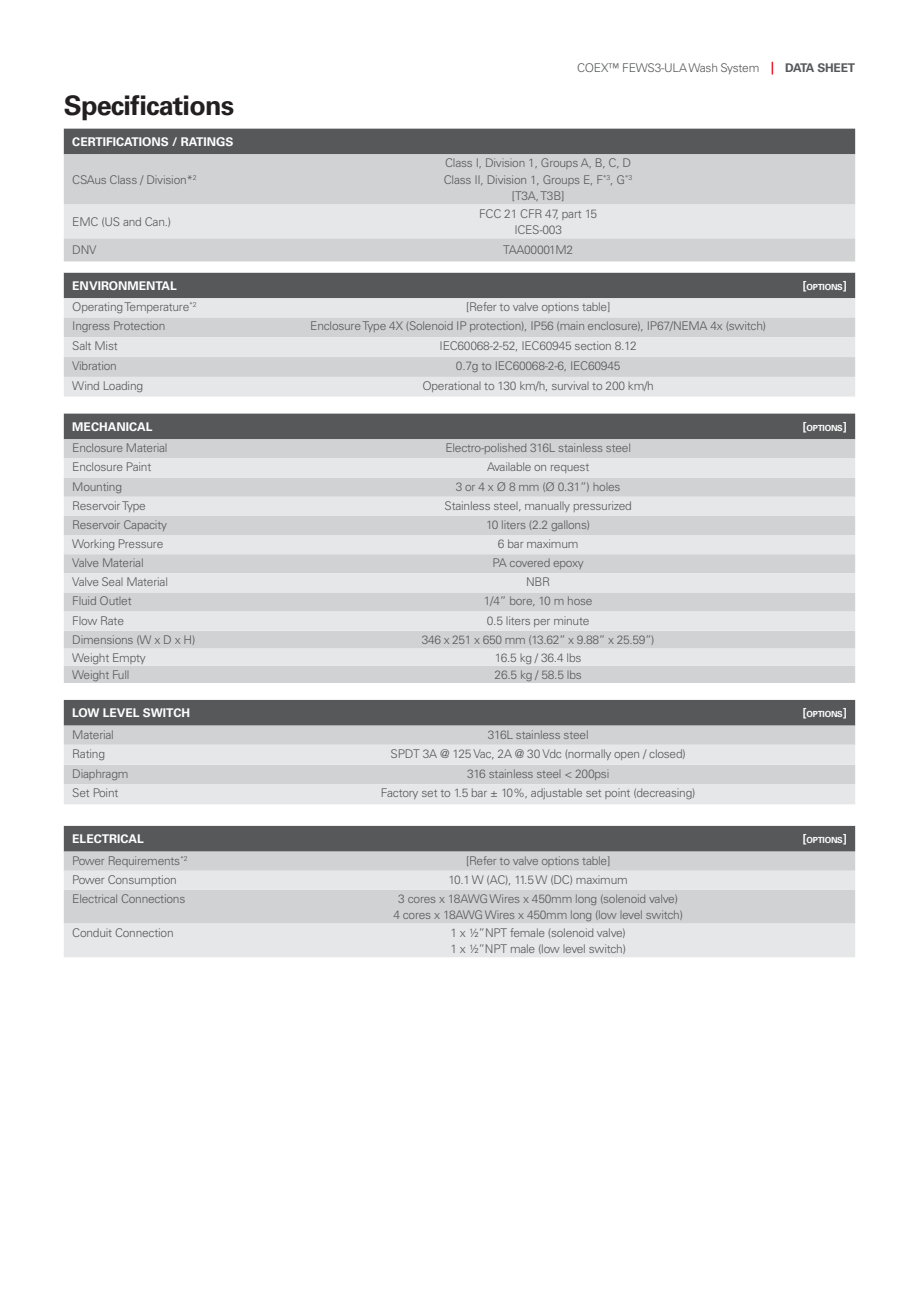
<style>
.page{position:relative;width:919px;height:1289px;background:#fff}
.page>*{position:absolute;margin:0;border:0;box-sizing:border-box;transform-origin:0 0}
.t1{font:700 27px "Univers LT Pro 65";letter-spacing:-.03em;color:#231f20}
.SYN_table_text{font:300 12px/16.5px "Univers LT Pro 45";letter-spacing:-.02em;color:#57585a}
.Table_Header{font:700 12px "Univers LT Pro 65";color:#fff}
.t2{font:700 12px "Univers LT Pro 65";letter-spacing:-.02em;color:#57585a}
.Table_Header-2{font:700 8.4px "Univers LT Pro 65";letter-spacing:-.03em;color:#fff}
.SYN_table_text-2{font:700 8.4px "Univers LT Pro 65";letter-spacing:-.03em;color:#fff}
.s1{font-size:12px}
</style>
<div class="page">
<svg style="left:771px;top:62px;width:2px;height:13px"></svg>
<div style="left:64px;top:129px;width:791px;height:25px;background:#57585a"></div>
<div style="left:64px;top:154px;width:791px;height:50px;background:#d1d2d4"></div>
<svg style="left:64px;top:204px;width:791px;height:58px;background:#dddee0"></svg>
<svg style="left:64px;top:272px;width:791px;height:125px;background:#c2c3c5"></svg>
<div style="left:64px;top:413px;width:791px;height:26px;background:#57585a"></div>
<div style="left:64px;top:439px;width:791px;height:244px;background:#d1d2d4"></div>
<svg style="left:64px;top:458px;width:791px;height:208px;background:#dcdddf"></svg>
<svg style="left:64px;top:700px;width:791px;height:44px;background:#8a8b8d"></svg>
<svg style="left:64px;top:744px;width:791px;height:60px;background:#dfe0e2"></svg>
<div style="left:64px;top:825px;width:791px;height:26px;background:#57585a"></div>
<div style="left:64px;top:851px;width:791px;height:19px;background:#d1d2d4"></div>
<svg style="left:64px;top:870px;width:791px;height:87px;background:#dddee0"></svg>
<p class="t1" style="left:64px;top:89px;width:172px">Specifications</p>
<p class="Table_Header" style="left:72px;top:134px;width:163px">CERTIFICATIONS / RATINGS</p>
<p class="SYN_table_text" style="left:72px;top:171px;width:126px">CSAus Class / Division*<sup>2</sup></p>
<p class="SYN_table_text" style="left:577px;top:60px;width:184px">COEX™ FEWS3-ULA Wash System</p>
<p class="t2" style="left:785px;top:61px;width:72px">DATA SHEET</p>
<p class="SYN_table_text" style="left:444px;top:155px;width:190px">Class I, Division 1, Groups A, B, C, D<br>Class II, Division 1, Groups E, F<sup>*3</sup>, G<sup>*3</sup></p>
<p class="SYN_table_text" style="left:512px;top:188px;width:54px">[T3A, T3B]</p>
<p class="SYN_table_text" style="left:72px;top:213px;width:100px">EMC (US and Can.)</p>
<p class="SYN_table_text" style="left:479px;top:205px;width:119px;text-align:center">FCC 21 CFR 47, part 15<br>ICES-003</p>
<p class="SYN_table_text" style="left:72px;top:242px;width:26px">DNV</p>
<p class="SYN_table_text" style="left:503px;top:242px;width:72px">TAA00001M2</p>
<p class="Table_Header" style="left:72px;top:278px;width:106px">ENVIRONMENTAL</p>
<p class="Table_Header-2" style="left:802px;top:282px;width:45px"><span class="s1">[</span>OPTIONS<span class="s1">]</span></p>
<p class="SYN_table_text" style="left:72px;top:299px;width:126px">Operating Temperature<sup>*2</sup></p>
<p class="SYN_table_text" style="left:466px;top:299px;width:146px">[Refer to valve options table]</p>
<p class="SYN_table_text" style="left:72px;top:318px;width:95px">Ingress Protection</p>
<p class="SYN_table_text" style="left:310px;top:318px;width:457px">Enclosure Type 4X (Solenoid IP protection), IP56 (main enclosure), IP67/NEMA 4x (switch)</p>
<p class="SYN_table_text" style="left:72px;top:337px;width:47px">Salt Mist</p>
<p class="SYN_table_text" style="left:439px;top:337px;width:199px">IEC60068-2-52, IEC60945 section 8.12</p>
<p class="SYN_table_text" style="left:72px;top:357px;width:46px">Vibration</p>
<p class="SYN_table_text" style="left:456px;top:357px;width:166px">0.7g to IEC60068-2-6, IEC60945</p>
<p class="SYN_table_text" style="left:72px;top:377px;width:72px">Wind Loading</p>
<p class="SYN_table_text" style="left:422px;top:377px;width:233px">Operational to 130 km/h, survival to 200 km/h</p>
<p class="Table_Header" style="left:72px;top:419px;width:82px">MECHANICAL</p>
<p class="Table_Header-2" style="left:802px;top:423px;width:45px"><span class="s1">[</span>OPTIONS<span class="s1">]</span></p>
<p class="SYN_table_text" style="left:72px;top:440px;width:97px">Enclosure Material</p>
<p class="SYN_table_text" style="left:445px;top:440px;width:187px">Electro-polished 316L stainless steel</p>
<p class="SYN_table_text" style="left:72px;top:459px;width:80px">Enclosure Paint</p>
<p class="SYN_table_text" style="left:487px;top:459px;width:104px">Available on request</p>
<p class="SYN_table_text" style="left:72px;top:478px;width:51px">Mounting</p>
<p class="SYN_table_text" style="left:456px;top:478px;width:166px">3 or 4 x Ø 8 mm (Ø 0.31”) holes</p>
<p class="SYN_table_text" style="left:72px;top:497px;width:75px">Reservoir Type</p>
<p class="SYN_table_text" style="left:444px;top:497px;width:189px">Stainless steel, manually pressurized</p>
<p class="SYN_table_text" style="left:72px;top:516px;width:96px">Reservoir Capacity</p>
<p class="SYN_table_text" style="left:486px;top:516px;width:105px">10 liters (2.2 gallons)</p>
<p class="SYN_table_text" style="left:72px;top:535px;width:93px">Working Pressure</p>
<p class="SYN_table_text" style="left:498px;top:535px;width:82px">6 bar maximum</p>
<p class="SYN_table_text" style="left:72px;top:554px;width:73px">Valve Material</p>
<p class="SYN_table_text" style="left:492px;top:554px;width:93px">PA covered epoxy</p>
<p class="SYN_table_text" style="left:72px;top:573px;width:97px">Valve Seal Material</p>
<p class="SYN_table_text" style="left:526px;top:573px;width:26px">NBR</p>
<p class="SYN_table_text" style="left:72px;top:593px;width:61px">Fluid Outlet</p>
<p class="SYN_table_text" style="left:484px;top:593px;width:110px">1/4” bore, 10 m hose</p>
<p class="SYN_table_text" style="left:72px;top:612px;width:53px">Flow Rate</p>
<p class="SYN_table_text" style="left:487px;top:612px;width:104px">0.5 liters per minute</p>
<p class="SYN_table_text" style="left:72px;top:631px;width:124px">Dimensions (W x D x H)</p>
<p class="SYN_table_text" style="left:421px;top:631px;width:234px">346 x 251 x 650 mm (13.62” x 9.88” x 25.59”)</p>
<p class="SYN_table_text" style="left:72px;top:649px;width:75px">Weight Empty</p>
<p class="SYN_table_text" style="left:495px;top:649px;width:88px">16.5 kg / 36.4 lbs</p>
<p class="SYN_table_text" style="left:72px;top:666px;width:59px">Weight Full</p>
<p class="SYN_table_text" style="left:494px;top:666px;width:89px">26.5 kg / 58.5 lbs</p>
<p class="Table_Header" style="left:72px;top:705px;width:119px">LOW LEVEL SWITCH</p>
<p class="Table_Header-2" style="left:802px;top:709px;width:45px"><span class="s1">[</span>OPTIONS<span class="s1">]</span></p>
<p class="SYN_table_text" style="left:72px;top:726px;width:43px">Material</p>
<p class="SYN_table_text" style="left:487px;top:726px;width:102px">316L stainless steel</p>
<p class="SYN_table_text" style="left:72px;top:745px;width:34px">Rating</p>
<p class="SYN_table_text" style="left:390px;top:745px;width:297px">SPDT 3A @ 125 Vac, 2A @ 30 Vdc (normally open / closed)</p>
<p class="SYN_table_text" style="left:72px;top:765px;width:58px">Diaphragm</p>
<p class="SYN_table_text" style="left:467px;top:765px;width:144px">316 stainless steel &lt; 200psi</p>
<p class="SYN_table_text" style="left:72px;top:784px;width:48px">Set Point</p>
<p class="SYN_table_text" style="left:381px;top:784px;width:316px">Factory set to 1.5 bar ± 10%, adjustable set point (decreasing)</p>
<p class="Table_Header" style="left:72px;top:831px;width:73px">ELECTRICAL</p>
<p class="SYN_table_text-2" style="left:802px;top:835px;width:45px"><span class="s1">[</span>OPTIONS<span class="s1">]</span></p>
<p class="SYN_table_text" style="left:72px;top:852px;width:117px">Power Requirements<sup>*2</sup></p>
<p class="SYN_table_text" style="left:466px;top:852px;width:146px">[Refer to valve options table]</p>
<p class="SYN_table_text" style="left:72px;top:871px;width:106px">Power Consumption</p>
<p class="SYN_table_text" style="left:448px;top:871px;width:181px">10.1 W (AC), 11.5 W (DC) maximum</p>
<p class="SYN_table_text" style="left:72px;top:890px;width:114px">Electrical Connections</p>
<p class="SYN_table_text" style="left:393px;top:890px;width:291px;text-align:center">3 cores x 18AWG Wires x 450mm long (solenoid valve)<br>4 cores x 18AWG Wires x 450mm long (low level switch)</p>
<p class="SYN_table_text" style="left:72px;top:924px;width:103px">Conduit Connection</p>
<p class="SYN_table_text" style="left:450px;top:924px;width:177px">1 x ½”NPT female (solenoid valve)<br>1 x ½”NPT male (low level switch)</p>
</div>
